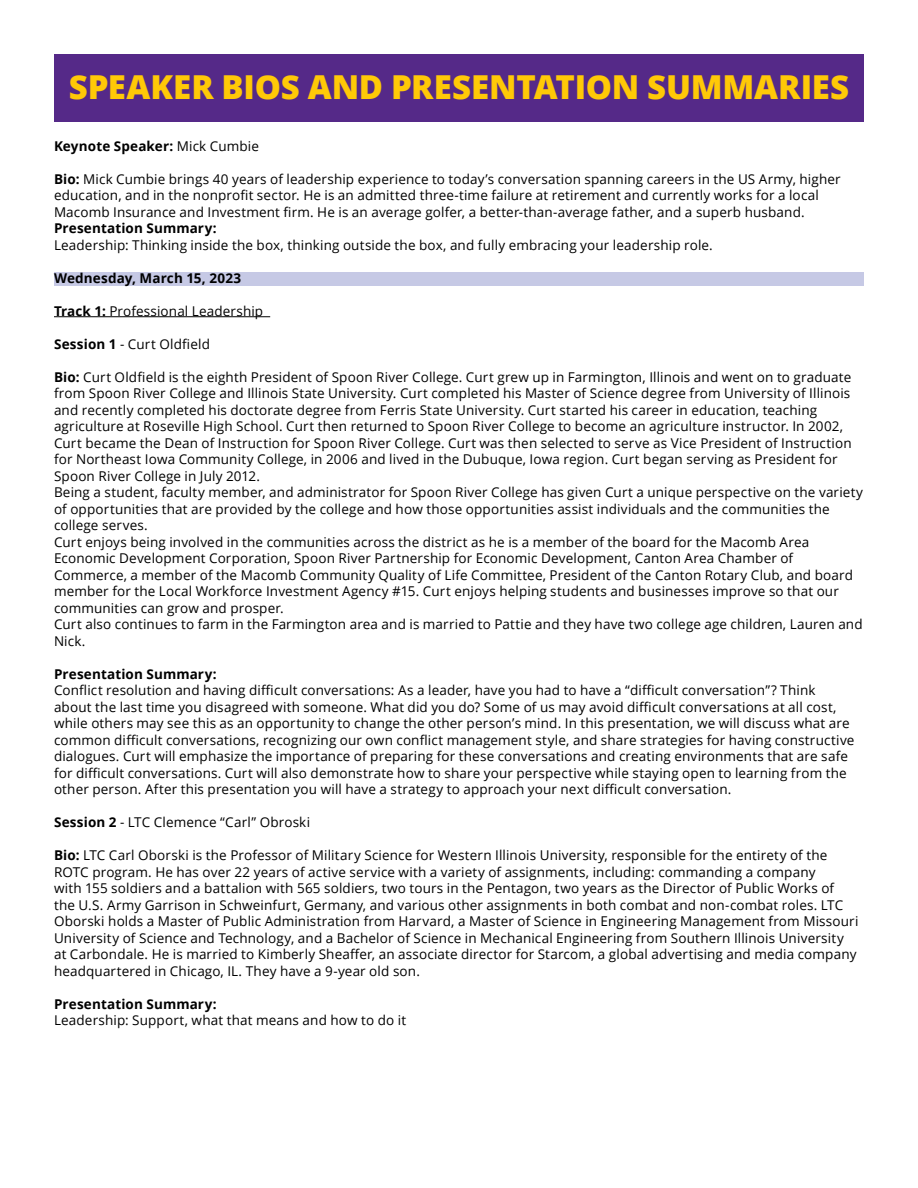
<style>
.page{position:relative;width:918px;height:1188px;background:#fff}
.page>*{position:absolute;margin:0;border:0;box-sizing:border-box;transform-origin:0 0}
.t1{font:800 33px "Open Sans";letter-spacing:-.005em;color:#ffc907}
.t2{font:13.5px/16.5px "Open Sans";letter-spacing:.01em;color:#000}
.t3{font:700 13.5px "Open Sans";letter-spacing:.01em;color:#000}
.s1{font-weight:400}
.s2{font-weight:700}
</style>
<div class="page">
<div style="left:54px;top:272px;width:810px;height:14px;background:#c6c9e5"></div>
<hr style="left:54px;top:316px;width:216px;height:1px;background:#000">
<div style="left:54px;top:54px;width:810px;height:68px;background:#552988"></div>
<h1 class="t1" style="left:69px;top:62px;width:782px">SPEAKER BIOS AND PRESENTATION SUMMARIES</h1>
<p class="t3" style="left:54px;top:136px;width:206px">Keynote Speaker: <span class="s1">Mick Cumbie</span></p>
<p class="t2" style="left:54px;top:170px;width:788px"><span class="s2">Bio:</span> Mick Cumbie brings 40 years of leadership experience to today’s conversation spanning careers in the US Army, higher education, and in the nonprofit sector. He is an admitted three-time failure at retirement and currently works for a local<br>Macomb Insurance and Investment firm. He is an average golfer, a better-than-average father, and a superb husband.</p>
<p class="t3" style="left:54px;top:219px;width:164px">Presentation Summary:</p>
<p class="t2" style="left:54px;top:236px;width:660px">Leadership: Thinking inside the box, thinking outside the box, and fully embracing your leadership role.</p>
<p class="t3" style="left:54px;top:268px;width:189px">Wednesday, March 15, 2023</p>
<p class="t2" style="left:54px;top:302px;width:211px"><span class="s2">Track 1:</span> Professional Leadership</p>
<p class="t2" style="left:54px;top:335px;width:158px"><span class="s2">Session 1</span> - Curt Oldfield</p>
<p class="t2" style="left:54px;top:368px;width:811px"><span class="s2">Bio:</span> Curt Oldfield is the eighth President of Spoon River College. Curt grew up in Farmington, Illinois and went on to graduate from Spoon River College and Illinois State University. Curt completed his Master of Science degree from University of Illinois and recently completed his doctorate degree from Ferris State University. Curt started his career in education, teaching agriculture at Roseville High School. Curt then returned to Spoon River College to become an agriculture instructor. In 2002, Curt became the Dean of Instruction for Spoon River College. Curt was then selected to serve as Vice President of Instruction for Northeast Iowa Community College, in 2006 and lived in the Dubuque, Iowa region. Curt began serving as President for Spoon River College in July 2012.<br>Being a student, faculty member, and administrator for Spoon River College has given Curt a unique perspective on the variety of opportunities that are provided by the college and how those opportunities assist individuals and the communities the college serves.<br>Curt enjoys being involved in the communities across the district as he is a member of the board for the Macomb Area Economic Development Corporation, Spoon River Partnership for Economic Development, Canton Area Chamber of Commerce, a member of the Macomb Community Quality of Life Committee, President of the Canton Rotary Club, and board member for the Local Workforce Investment Agency #15. Curt enjoys helping students and businesses improve so that our communities can grow and prosper.<br>Curt also continues to farm in the Farmington area and is married to Pattie and they have two college age children, Lauren and Nick.</p>
<p class="t3" style="left:54px;top:664px;width:164px">Presentation Summary:</p>
<p class="t2" style="left:54px;top:682px;width:802px">Conflict resolution and having difficult conversations: As a leader, have you had to have a “difficult conversation”? Think about the last time you disagreed with someone. What did you do? Some of us may avoid difficult conversations at all cost, while others may see this as an opportunity to change the other person’s mind. In this presentation, we will discuss what are common difficult conversations, recognizing our own conflict management style, and share strategies for having constructive dialogues. Curt will emphasize the importance of preparing for these conversations and creating environments that are safe for difficult conversations. Curt will also demonstrate how to share your perspective while staying open to learning from the other person. After this presentation you will have a strategy to approach your next difficult conversation.</p>
<p class="t2" style="left:54px;top:814px;width:258px"><span class="s2">Session 2</span> - LTC Clemence “Carl” Obroski</p>
<p class="t2" style="left:54px;top:847px;width:806px"><span class="s2">Bio:</span> LTC Carl Oborski is the Professor of Military Science for Western Illinois University, responsible for the entirety of the ROTC program. He has over 22 years of active service with a variety of assignments, including: commanding a company<br>with 155 soldiers and a battalion with 565 soldiers, two tours in the Pentagon, two years as the Director of Public Works of the U.S. Army Garrison in Schweinfurt, Germany, and various other assignments in both combat and non-combat roles. LTC Oborski holds a Master of Public Administration from Harvard, a Master of Science in Engineering Management from Missouri University of Science and Technology, and a Bachelor of Science in Mechanical Engineering from Southern Illinois University at Carbondale. He is married to Kimberly Sheaffer, an associate director for Starcom, a global advertising and media company headquartered in Chicago, IL. They have a 9-year old son.</p>
<p class="t3" style="left:54px;top:994px;width:164px">Presentation Summary:</p>
<p class="t2" style="left:54px;top:1012px;width:354px">Leadership: Support, what that means and how to do it</p>
</div>
